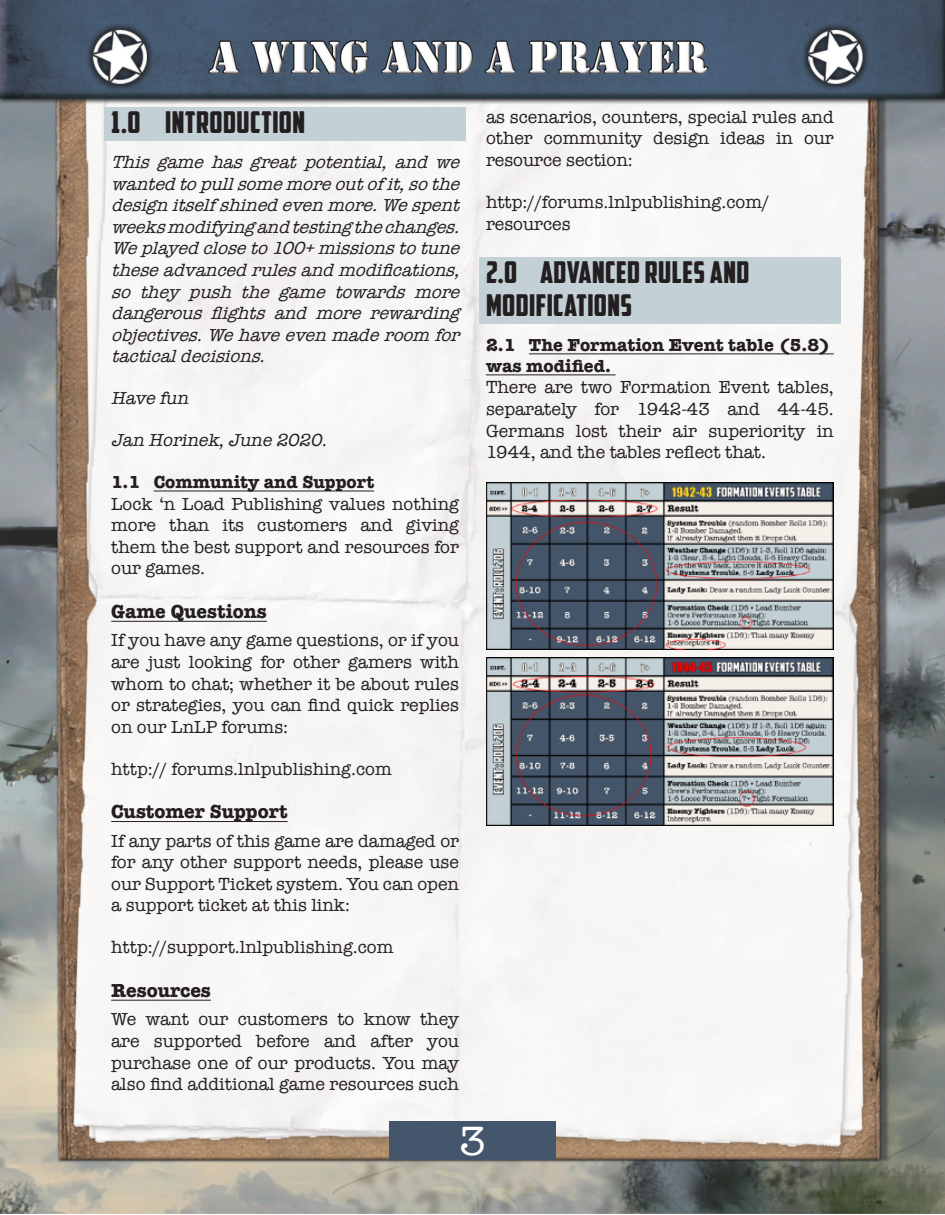
<style>
.page{position:relative;width:945px;height:1215px;background:#fff}
.page>*{position:absolute;margin:0;border:0;box-sizing:border-box;transform-origin:0 0}
.t1{font:42px "American Typewriter";color:#fff}
.t2{font:30px/33px "American Captain";letter-spacing:.015em;color:#231f20}
.t3{font:700 19.5px "American Typewriter";color:#231f20}
.t4{font:18px/21.6px "American Typewriter";color:#231f20;text-align:justify}
.t5{font:italic 18px/21.6px "American Typewriter";color:#231f20;text-align:justify}
.t6{font:700 18px/21px "American Typewriter";color:#231f20}
</style>
<div class="page">
<img style="left:0;top:0;width:945px;height:1214px">
<div style="left:389px;top:1121px;width:167px;height:39px;background:#44566b"></div>
<div style="left:104px;top:107px;width:362px;height:33px;background:#c3d1d6"></div>
<hr style="left:154px;top:491px;width:220px;height:1px;background:#231f20">
<hr style="left:111px;top:621px;width:156px;height:1px;background:#231f20">
<hr style="left:111px;top:821px;width:177px;height:1px;background:#231f20">
<hr style="left:111px;top:1000px;width:100px;height:1px;background:#231f20">
<div style="left:479px;top:257px;width:362px;height:66px;background:#c3d1d6"></div>
<hr style="left:529px;top:354px;width:305px;height:1px;background:#231f20">
<hr style="left:486px;top:375px;width:130px;height:1px;background:#231f20">
<img style="left:486px;top:482px;width:348px;height:167px">
<img style="left:486px;top:658px;width:348px;height:167px">
<h2 class="t2" style="left:111px;top:105px;width:195px">1.0 INTRODUCTION</h2>
<p class="t5" style="left:111px;top:151px;width:356px">This game has great potential, and we wantedtopullsomemoreoutofit,sothe designitselfshinedevenmore.Wespent weeksmodifyingandtestingthechanges.<br>Weplayedcloseto100+missionstotune theseadvancedrulesandmodifications, so they push the game towards more dangerous flights and more rewarding obj ectives.Wehaveevenmaderoom for tacticaldecisions.</p>
<p class="t5" style="left:111px;top:387px;width:83px">Have fun</p>
<p class="t5" style="left:111px;top:429px;width:222px">Jan Horinek,June 2020.</p>
<p class="t6" style="left:111px;top:471px;width:265px">1.1 Community and Support</p>
<p class="t4" style="left:111px;top:492px;width:349px">Lock ‘n Load Publishing values nothing more than its customers and giving them the best support and resources for our games.</p>
<p class="t3" style="left:111px;top:595px;width:157px">Game Questions</p>
<p class="t4" style="left:111px;top:629px;width:349px">If you have any game questions, or if you are just looking for other gamers with whom to chat; whether it be about rules or strategies, you can find quick replies on our LnLP forums:</p>
<p class="t4" style="left:111px;top:757px;width:282px">http:// forums.lnlpublishing.com</p>
<p class="t3" style="left:111px;top:795px;width:178px">Customer Support</p>
<p class="t4" style="left:111px;top:829px;width:349px">If any parts of this game are damaged or for any other support needs, please use our Support Ticket system. You can open a support ticket at this link:</p>
<p class="t4" style="left:111px;top:936px;width:284px">http://support.lnlpublishing.com</p>
<p class="t3" style="left:111px;top:974px;width:101px">Resources</p>
<p class="t4" style="left:111px;top:1008px;width:349px">We want our customers to know they are supported before and after you purchase one of our products. You may also find additional game resources such</p>
<p class="t4" style="left:486px;top:106px;width:349px">as scenarios, counters, special rules and other community design ideas in our resource section:</p>
<p class="t4" style="left:486px;top:191px;width:285px">http://forums.lnlpublishing.com/ resources</p>
<h2 class="t2" style="left:486px;top:255px;width:265px">2.0 ADVANCED RULES AND<br>MODIFICATIONS</h2>
<p class="t6" style="left:486px;top:333px;width:346px">2.1 The Formation Event table (5.8) was modified.</p>
<p class="t4" style="left:486px;top:376px;width:349px">There are two Formation Event tables, separately for 1942-43 and 44-45.<br>Germans lost their air superiority in 1944, and the tables reflect that.</p>
<h1 class="t1" style="left:459px;top:1109px;width:28px">3</h1>
</div>
